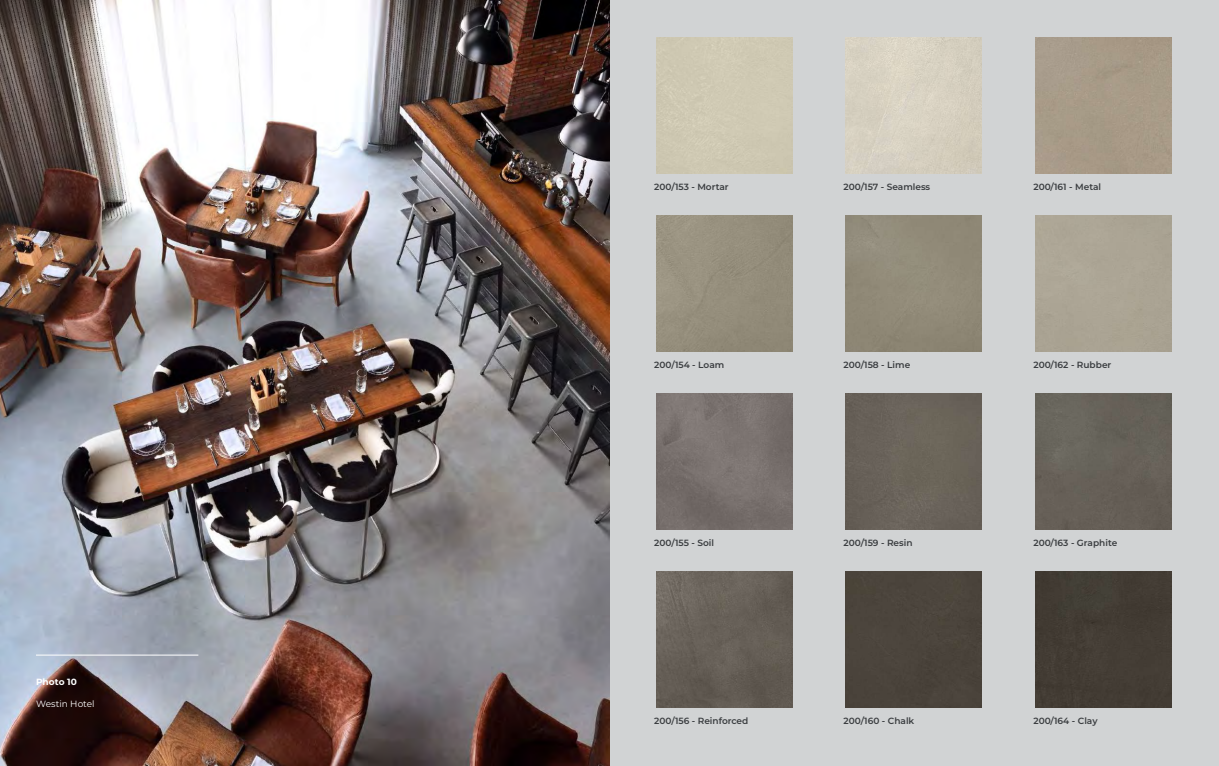
<style>
.page{position:relative;width:1219px;height:766px;background:#fff}
.page>*{position:absolute;margin:0;border:0;box-sizing:border-box;transform-origin:0 0}
.t1{font:600 9px "Montserrat";color:#393c3f}
.t2{font:9px "Montserrat";color:#fff}
.t3{font:700 9px "Montserrat";letter-spacing:.005em;color:#fff}
</style>
<div class="page">
<svg style="left:609px;top:0;width:610px;height:765px;background:#b7b5b1"></svg>
<img style="left:0;top:0;width:609px;height:765px">
<hr style="left:36px;top:654px;width:162px;height:1px;background:#fff">
<div style="left:657px;top:37px;width:136px;height:136px;background:#cfc9b3"></div>
<img style="left:846px;top:37px;width:136px;height:136px">
<img style="left:656px;top:571px;width:136px;height:136px">
<div style="left:845px;top:571px;width:136px;height:136px;background:#4b443c"></div>
<div style="left:1035px;top:571px;width:136px;height:136px;background:#433c34"></div>
<p class="t3" style="left:36px;top:675px;width:42px">Photo 10</p>
<p class="t2" style="left:36px;top:697px;width:60px">Westin Hotel</p>
<p class="t1" style="left:654px;top:180px;width:76px">200/153 - Mortar</p>
<p class="t1" style="left:843px;top:180px;width:88px">200/157 - Seamless</p>
<p class="t1" style="left:1033px;top:180px;width:69px">200/161 - Metal</p>
<p class="t1" style="left:654px;top:358px;width:72px">200/154 - Loam</p>
<p class="t1" style="left:843px;top:358px;width:68px">200/158 - Lime</p>
<p class="t1" style="left:1033px;top:358px;width:79px">200/162 - Rubber</p>
<p class="t1" style="left:654px;top:536px;width:61px">200/155 - Soil</p>
<p class="t1" style="left:843px;top:536px;width:71px">200/159 - Resin</p>
<p class="t1" style="left:1033px;top:536px;width:85px">200/163 - Graphite</p>
<p class="t1" style="left:654px;top:714px;width:96px">200/156 - Reinforced</p>
<p class="t1" style="left:843px;top:714px;width:72px">200/160 - Chalk</p>
<p class="t1" style="left:1033px;top:714px;width:66px">200/164 - Clay</p>
</div>
